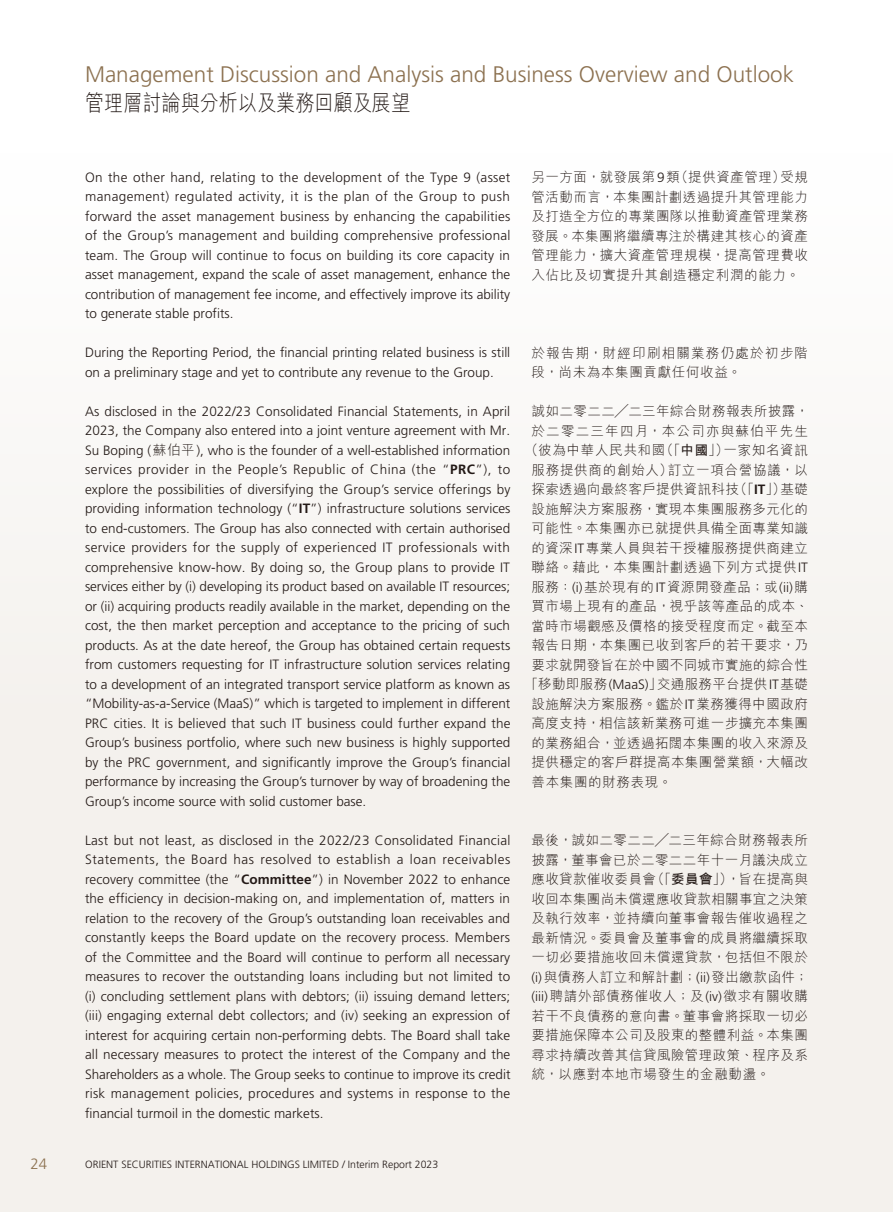
<style>
.page{position:relative;width:893px;height:1212px;background:#fff}
.page>*{position:absolute;margin:0;border:0;box-sizing:border-box;transform-origin:0 0}
.t1{font:300 22.5px "Frutiger LT Std";color:#8c7150}
.t2{font:300 22.5px "M Hei HK";color:#231916;scale:.85 1}
.t3{font:300 15px "Frutiger LT Std";color:#8c7150}
.t4{font:300 13.5px/19.5px "Frutiger LT Std";color:#231916;text-align:justify}
.t5{font:300 13.5px/19.5px "M Hei HK";letter-spacing:.035em;color:#231916;text-align:justify}
.t6{font:300 13.5px/19.5px "M Hei HK";letter-spacing:.09em;color:#231916}
.t7{font:300 13.5px "M Hei HK";letter-spacing:.055em;color:#231916}
.t8{font:300 10.5px "Frutiger LT Std";color:#231916}
.s1{font-family:"M Hei HK"}
.s2{font-weight:700}
.s3{font-family:"Frutiger LT Std"}
.s4{font-family:"Frutiger LT Std";font-weight:700}
</style>
<div class="page">
<div style="left:0;top:153px;width:893px;height:1059px;background:#f4f1ed"></div>
<h1 class="t1" style="left:85px;top:62px;width:710px">Management Discussion and Analysis and Business Overview and Outlook</h1>
<h1 class="t2" style="left:85px;top:91px;width:384px">管理層討論與分析以及業務回顧及展望</h1>
<p class="t4" style="left:85px;top:168px;width:427px">On the other hand, relating to the development of the Type 9 (asset management) regulated activity, it is the plan of the Group to push forward the asset management business by enhancing the capabilities of the Group’s management and building comprehensive professional team. The Group will continue to focus on building its core capacity in asset management, expand the scale of asset management, enhance the contribution of management fee income, and effectively improve its ability to generate stable profits.</p>
<p class="t4" style="left:85px;top:343px;width:427px">During the Reporting Period, the financial printing related business is still on a preliminary stage and yet to contribute any revenue to the Group.</p>
<p class="t4" style="left:85px;top:402px;width:427px">As disclosed in the 2022/23 Consolidated Financial Statements, in April 2023, the Company also entered into a joint venture agreement with Mr.<br>Su Boping (<span class="s1">蘇伯平</span>), who is the founder of a well-established information services provider in the People’s Republic of China (the “<span class="s2">PRC</span>”), to explore the possibilities of diversifying the Group’s service offerings by providing information technology (“<span class="s2">IT</span>”) infrastructure solutions services to end-customers. The Group has also connected with certain authorised service providers for the supply of experienced IT professionals with comprehensive know-how. By doing so, the Group plans to provide IT services either by (i) developing its product based on available IT resources; or (ii) acquiring products readily available in the market, depending on the cost, the then market perception and acceptance to the pricing of such products. As at the date hereof, the Group has obtained certain requests from customers requesting for IT infrastructure solution services relating to a development of an integrated transport service platform as known as “Mobility-as-a-Service (MaaS)” which is targeted to implement in different PRC cities. It is believed that such IT business could further expand the Group’s business portfolio, where such new business is highly supported by the PRC government, and significantly improve the Group’s financial performance by increasing the Group’s turnover by way of broadening the Group’s income source with solid customer base.</p>
<p class="t4" style="left:85px;top:831px;width:427px">Last but not least, as disclosed in the 2022/23 Consolidated Financial Statements, the Board has resolved to establish a loan receivables recovery committee (the “<span class="s2">Committee</span>”) in November 2022 to enhance the efficiency in decision-making on, and implementation of, matters in relation to the recovery of the Group’s outstanding loan receivables and constantly keeps the Board update on the recovery process. Members of the Committee and the Board will continue to perform all necessary measures to recover the outstanding loans including but not limited to (i) concluding settlement plans with debtors; (ii) issuing demand letters; (iii) engaging external debt collectors; and (iv) seeking an expression of interest for acquiring certain non-performing debts. The Board shall take all necessary measures to protect the interest of the Company and the Shareholders as a whole. The Group seeks to continue to improve its credit risk management policies, procedures and systems in response to the financial turmoil in the domestic markets.</p>
<p class="t3" style="left:30px;top:1155px;width:18px">24</p>
<p class="t8" style="left:85px;top:1158px;width:354px">ORIENT SECURITIES INTERNATIONAL HOLDINGS LIMITED / Interim Report 2023</p>
<p class="t5" style="left:531px;top:167px;width:278px">另一方面，就發展第<span class="s3">9</span>類（提供資產管理）受規管活動而言，本集團計劃透過提升其管理能力及打造全方位的專業團隊以推動資產管理業務發展。本集團將繼續專注於構建其核心的資產管理能力，擴大資產管理規模，提高管理費收入佔比及切實提升其創造穩定利潤的能力。</p>
<p class="t6" style="left:531px;top:343px;width:278px">於報告期，財經印刷相關業務仍處於初步階段，尚未為本集團貢獻任何收益。</p>
<p class="t5" style="left:531px;top:401px;width:279px">誠如二零二二╱二三年綜合財務報表所披露，</p>
<p class="t6" style="left:531px;top:421px;width:278px">於二零二三年四月，本公司亦與蘇伯平先生</p>
<p class="t5" style="left:525px;top:440px;width:285px">（彼為中華人民共和國（「<span class="s2">中國</span>」）一家知名資訊</p>
<p class="t7" style="left:531px;top:463px;width:278px">服務提供商的創始人）訂立一項合營協議，以</p>
<p class="t5" style="left:531px;top:479px;width:278px">探索透過向最終客戶提供資訊科技（「<span class="s4">IT</span>」）基礎</p>
<p class="t5" style="left:531px;top:499px;width:278px">設施解決方案服務，實現本集團服務多元化的</p>
<p class="t5" style="left:531px;top:518px;width:278px">可能性。本集團亦已就提供具備全面專業知識</p>
<p class="t5" style="left:531px;top:538px;width:278px">的資深<span class="s3">IT</span>專業人員與若干授權服務提供商建立</p>
<p class="t5" style="left:531px;top:557px;width:278px">聯絡。藉此，本集團計劃透過下列方式提供<span class="s3">IT</span></p>
<p class="t5" style="left:531px;top:577px;width:278px">服務：<span class="s3">(i)</span>基於現有的<span class="s3">IT</span>資源開發產品；或<span class="s3">(ii)</span>購</p>
<p class="t5" style="left:531px;top:596px;width:279px">買市場上現有的產品，視乎該等產品的成本、</p>
<p class="t5" style="left:531px;top:616px;width:278px">當時市場觀感及價格的接受程度而定。截至本</p>
<p class="t5" style="left:531px;top:635px;width:278px">報告日期，本集團已收到客戶的若干要求，乃</p>
<p class="t5" style="left:531px;top:655px;width:278px">要求就開發旨在於中國不同城市實施的綜合性</p>
<p class="t5" style="left:525px;top:674px;width:285px">「移動即服務<span class="s3">(MaaS)</span>」交通服務平台提供<span class="s3">IT</span>基礎</p>
<p class="t5" style="left:531px;top:694px;width:278px">設施解決方案服務。鑑於<span class="s3">IT</span>業務獲得中國政府</p>
<p class="t5" style="left:531px;top:713px;width:278px">高度支持，相信該新業務可進一步擴充本集團</p>
<p class="t5" style="left:531px;top:733px;width:278px">的業務組合，並透過拓闊本集團的收入來源及</p>
<p class="t5" style="left:531px;top:752px;width:278px">提供穩定的客戶群提高本集團營業額，大幅改</p>
<p class="t5" style="left:531px;top:772px;width:142px">善本集團的財務表現。</p>
<p class="t5" style="left:531px;top:830px;width:278px">最後，誠如二零二二╱二三年綜合財務報表所披露，董事會已於二零二二年十一月議決成立應收貸款催收委員會（「<span class="s2">委員會</span>」），旨在提高與收回本集團尚未償還應收貸款相關事宜之決策及執行效率，並持續向董事會報告催收過程之最新情況。委員會及董事會的成員將繼續採取一切必要措施收回未償還貸款，包括但不限於<span class="s3">(i)</span>與債務人訂立和解計劃；<span class="s3">(ii)</span>發出繳款函件；<span class="s3">(iii)</span>聘請外部債務催收人；及<span class="s3">(iv)</span>徵求有關收購若干不良債務的意向書。董事會將採取一切必要措施保障本公司及股東的整體利益。本集團尋求持續改善其信貸風險管理政策、程序及系統，以應對本地市場發生的金融動盪。</p>
</div>
